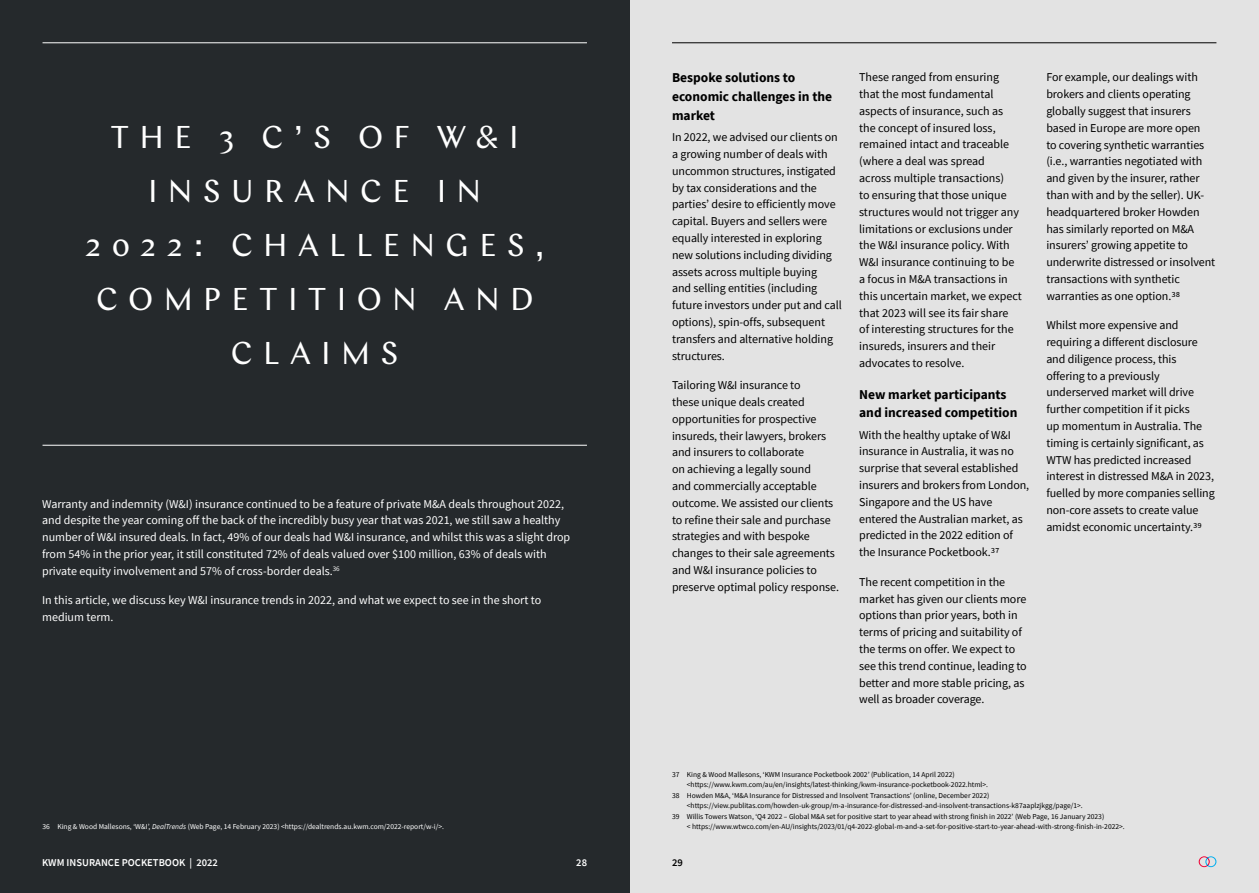
<style>
.page{position:relative;width:1259px;height:893px;background:#fff}
.page>*{position:absolute;margin:0;border:0;box-sizing:border-box;transform-origin:0 0}
.t1{font:31.5px/54px "Chap";letter-spacing:.325em;color:#fff;text-align:center}
.t2{font:700 13.5px/18.9px "Source Sans Pro";color:#000}
.t3{font:12px/16.8px "Source Sans Pro";letter-spacing:-.005em;color:#000}
.t4{font:12px/16.8px "Source Sans Pro";color:#fff}
.t5{font:600 10.5px "Source Sans Pro";color:#fff}
.t6{font:600 10.5px "Source Sans Pro";color:#000}
.t7{font:7.5px "Source Sans Pro";color:#000}
.t8{font:7.5px "Source Sans Pro";color:#fff}
.s1{font-style:italic}
</style>
<div class="page">
<div style="left:629px;top:0;width:630px;height:893px;background:#e3e3e3"></div>
<div style="left:0;top:0;width:629px;height:893px;background:#25292c"></div>
<hr style="left:43px;top:445px;width:544px;height:1px;background:#fff">
<hr style="left:43px;top:43px;width:544px;height:1px;background:#fff">
<hr style="left:672px;top:43px;width:544px;height:1px;background:#000">
<svg style="left:1198px;top:856px;width:18px;height:11px"></svg>
<h1 class="t1" style="left:85px;top:110px;width:461px">THE 3 C’S OF W&amp;I<br>INSURANCE IN<br>2022: CHALLENGES,<br>COMPETITION AND<br>CLAIMS</h1>
<p class="t4" style="left:42px;top:495px;width:529px">Warranty and indemnity (W&amp;I) insurance continued to be a feature of private M&amp;A deals throughout 2022, and despite the year coming off the back of the incredibly busy year that was 2021, we still saw a healthy number of W&amp;I insured deals. In fact, 49% of our deals had W&amp;I insurance, and whilst this was a slight drop from 54% in the prior year, it still constituted 72% of deals valued over $100 million, 63% of deals with private equity involvement and 57% of cross-border deals.<sup>36</sup></p>
<p class="t4" style="left:42px;top:592px;width:500px">In this article, we discuss key W&amp;I insurance trends in 2022, and what we expect to see in the short to medium term.</p>
<p class="t8" style="left:43px;top:822px;width:403px">36 King &amp; Wood Mallesons, ‘W&amp;I’, <span class="s1">DealTrends</span> (Web Page, 14 February 2023) &lt;https://dealtrends.au.kwm.com/2022-report/w-i/&gt;.</p>
<p class="t2" style="left:672px;top:68px;width:162px">Bespoke solutions to economic challenges in the market</p>
<p class="t3" style="left:672px;top:129px;width:171px">In 2022, we advised our clients on a growing number of deals with uncommon structures, instigated by tax considerations and the parties’ desire to efficiently move capital. Buyers and sellers were equally interested in exploring new solutions including dividing assets across multiple buying<br>and selling entities (including future investors under put and call options), spin-offs, subsequent transfers and alternative holding structures.</p>
<p class="t3" style="left:672px;top:377px;width:168px">Tailoring W&amp;I insurance to<br>these unique deals created opportunities for prospective insureds, their lawyers, brokers and insurers to collaborate<br>on achieving a legally sound<br>and commercially acceptable outcome. We assisted our clients to refine their sale and purchase strategies and with bespoke changes to their sale agreements and W&amp;I insurance policies to preserve optimal policy response.</p>
<p class="t3" style="left:859px;top:69px;width:164px">These ranged from ensuring that the most fundamental aspects of insurance, such as the concept of insured loss, remained intact and traceable (where a deal was spread<br>across multiple transactions)<br>to ensuring that those unique structures would not trigger any limitations or exclusions under the W&amp;I insurance policy. With<br>W&amp;I insurance continuing to be a focus in M&amp;A transactions in this uncertain market, we expect that 2023 will see its fair share<br>of interesting structures for the insureds, insurers and their advocates to resolve.</p>
<p class="t2" style="left:859px;top:384px;width:160px">New market participants and increased competition</p>
<p class="t3" style="left:859px;top:426px;width:172px">With the healthy uptake of W&amp;I insurance in Australia, it was no surprise that several established insurers and brokers from London,<br>Singapore and the US have entered the Australian market, as predicted in the 2022 edition of the Insurance Pocketbook.37</p>
<p class="t3" style="left:859px;top:573px;width:169px">The recent competition in the market has given our clients more options than prior years, both in terms of pricing and suitability of the terms on offer. We expect to see this trend continue, leading to better and more stable pricing, as well as broader coverage.</p>
<p class="t3" style="left:1046px;top:69px;width:170px">For example, our dealings with brokers and clients operating globally suggest that insurers based in Europe are more open<br>to covering synthetic warranties (i.e., warranties negotiated with and given by the insurer, rather than with and by the seller). UK&shy;headquartered broker Howden has similarly reported on M&amp;A insurers’ growing appetite to underwrite distressed or insolvent transactions with synthetic warranties as one option.38</p>
<p class="t3" style="left:1046px;top:317px;width:170px">Whilst more expensive and requiring a different disclosure and diligence process, this offering to a previously underserved market will drive further competition if it picks<br>up momentum in Australia. The timing is certainly significant, as<br>WTW has predicted increased interest in distressed M&amp;A in 2023, fuelled by more companies selling non-core assets to create value amidst economic uncertainty.39</p>
<p class="t7" style="left:672px;top:769px;width:284px">37 King &amp; Wood Mallesons, ‘KWM Insurance Pocketbook 2002’ (Publication, 14 April 2022)</p>
<p class="t7" style="left:687px;top:780px;width:303px">&lt;https://www.kwm.com/au/en/insights/latest-thinking/kwm-insurance-pocketbook-2022.html&gt;.</p>
<p class="t7" style="left:672px;top:790px;width:319px">38 Howden M&amp;A, ‘M&amp;A Insurance for Distressed and Insolvent Transactions’ (online, December 2022)</p>
<p class="t7" style="left:687px;top:801px;width:397px">&lt;https://view.publitas.com/howden-uk-group/m-a-insurance-for-distressed-and-insolvent-transactions-k87aaplzjkgg/page/1&gt;.</p>
<p class="t7" style="left:672px;top:811px;width:434px">39 Willis Towers Watson, ‘Q4 2022 – Global M&amp;A set for positive start to year ahead with strong finish in 2022’ (Web Page, 16 January 2023)</p>
<p class="t7" style="left:687px;top:822px;width:439px">&lt; https://www.wtwco.com/en-AU/insights/2023/01/q4-2022-global-m-and-a-set-for-positive-start-to-year-ahead-with-strong-finish-in-2022&gt;.</p>
<p class="t5" style="left:42px;top:855px;width:177px">KWM INSURANCE POCKETBOOK | 2022</p>
<p class="t5" style="left:576px;top:855px;width:12px">28</p>
<p class="t6" style="left:672px;top:855px;width:12px">29</p>
</div>
